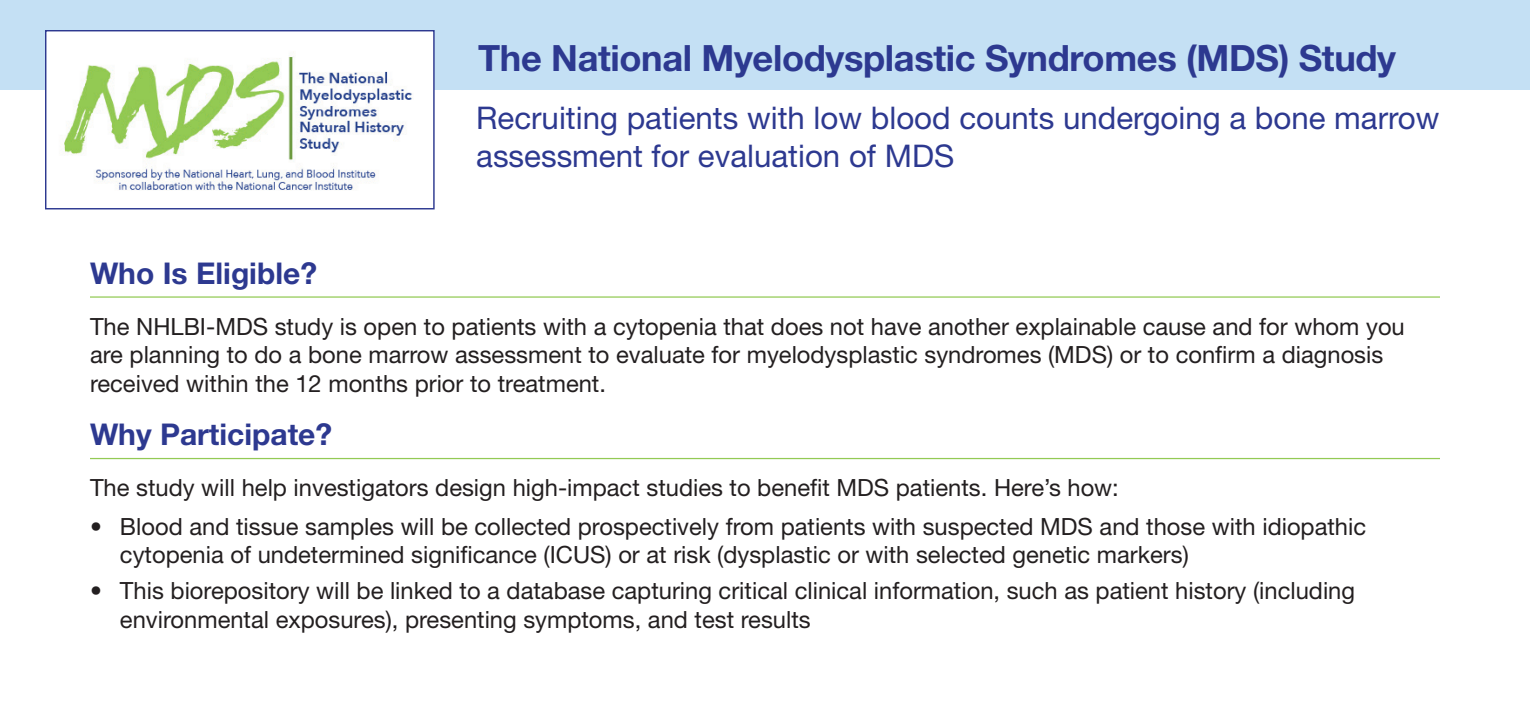
<style>
.page{position:relative;width:1530px;height:720px;background:#fff}
.page>*{position:absolute;margin:0;border:0;box-sizing:border-box;transform-origin:0 0}
.t1{font:700 36.25px "Helvetica Neue LT Std";letter-spacing:-.01em;color:#2d3990}
.t2{font:31.25px/37.5px "Helvetica Neue LT Std";color:#2d3990}
.t3{font:700 30px "Helvetica Neue LT Std";color:#2d3990}
.t4{font:23.75px/28.5px "Helvetica Neue LT Std";color:#231f20}
</style>
<div class="page">
<div style="left:0;top:0;width:1530px;height:90px;background:#c4e0f4"></div>
<img style="left:47px;top:32px;width:386px;height:158px">
<div style="left:45px;top:30px;width:390px;height:179px;border:1px solid #2d3990"></div>
<hr style="left:90px;top:296px;width:1350px;height:2px;background:#93ca54">
<hr style="left:90px;top:458px;width:1350px;height:1px;background:#93ca54">
<h1 class="t1" style="left:478px;top:36px;width:919px">The National Myelodysplastic Syndromes (MDS) Study</h1>
<h2 class="t2" style="left:476px;top:99px;width:965px">Recruiting patients with low blood counts undergoing a bone marrow assessment for evaluation of MDS</h2>
<p class="t3" style="left:90px;top:255px;width:229px">Who Is Eligible?</p>
<p class="t4" style="left:90px;top:312px;width:1316px">The NHLBI-MDS study is open to patients with a cytopenia that does not have another explainable cause and for whom you are planning to do a bone marrow assessment to evaluate for myelodysplastic syndromes (MDS) or to confirm a diagnosis received within the 12 months prior to treatment.</p>
<p class="t3" style="left:90px;top:416px;width:244px">Why Participate?</p>
<p class="t4" style="left:90px;top:473px;width:1030px">The study will help investigators design high-impact studies to benefit MDS patients. Here’s how:</p>
<p class="t4" style="left:120px;top:512px;width:1248px;text-indent:-30px">• Blood and tissue samples will be collected prospectively from patients with suspected MDS and those with idiopathic cytopenia of undetermined significance (ICUS) or at risk (dysplastic or with selected genetic markers)</p>
<p class="t4" style="left:120px;top:576px;width:1237px;text-indent:-30px">• This biorepository will be linked to a database capturing critical clinical information, such as patient history (including environmental exposures), presenting symptoms, and test results</p>
</div>
